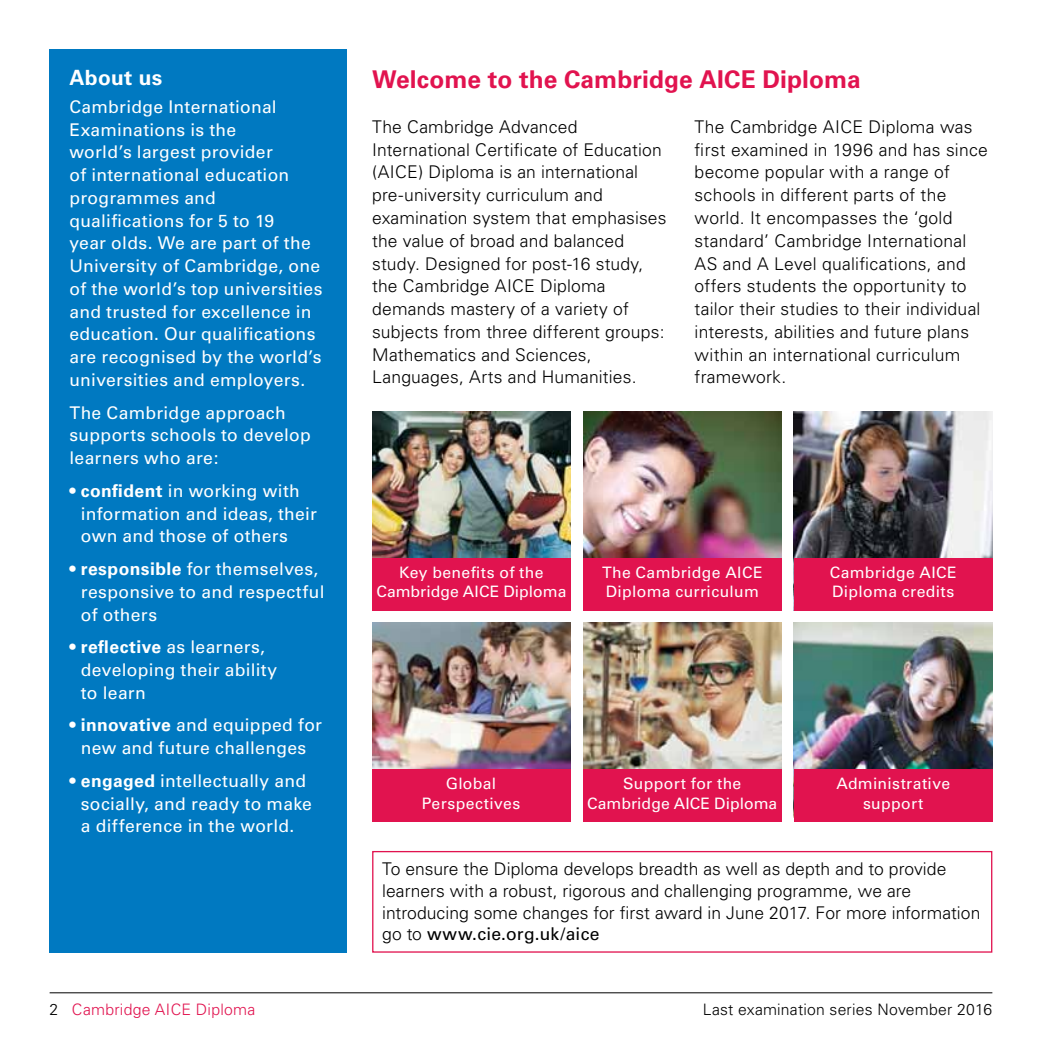
<style>
.page{position:relative;width:1042px;height:1042px;background:#fff}
.page>*{position:absolute;margin:0;border:0;box-sizing:border-box;transform-origin:0 0}
.t1{font:700 24.5px "Univers";color:#e1134f}
.t2{font:700 21px "Univers";letter-spacing:.015em;color:#fff}
.t3{font:300 17.5px/22.8px "Univers";letter-spacing:.01em;color:#000}
.t4{font:17.5px/22.8px "Univers";letter-spacing:.015em;color:#fff}
.t5{font:15.75px/19.2px "Univers";letter-spacing:.02em;color:#fff;text-align:center}
.t6{font:300 15.75px "Univers";letter-spacing:.015em;color:#000}
.t7{font:300 15.75px "Univers";letter-spacing:.02em;color:#e1134f}
.s1{font-weight:700}
.s2{font-weight:400}
.s3{color:#000}
</style>
<div class="page">
<hr style="left:50px;top:992px;width:942px;height:1px;background:#000">
<img style="left:372px;top:623px;width:198px;height:146px">
<img style="left:583px;top:623px;width:198px;height:146px">
<img style="left:794px;top:623px;width:198px;height:146px">
<img style="left:794px;top:412px;width:198px;height:146px">
<div style="left:794px;top:558px;width:198px;height:52px;background:#e1134f"></div>
<img style="left:372px;top:412px;width:198px;height:146px">
<img style="left:583px;top:412px;width:198px;height:146px">
<div style="left:583px;top:558px;width:198px;height:52px;background:#e1134f"></div>
<div style="left:372px;top:558px;width:198px;height:52px;background:#e1134f"></div>
<div style="left:372px;top:769px;width:198px;height:52px;background:#e1134f"></div>
<div style="left:583px;top:769px;width:198px;height:52px;background:#e1134f"></div>
<div style="left:794px;top:769px;width:198px;height:52px;background:#e1134f"></div>
<div style="left:50px;top:50px;width:297px;height:902px;background:#0079c1"></div>
<div style="left:372px;top:851px;width:620px;height:101px;border:1px solid #e1134f"></div>
<p class="t2" style="left:69px;top:66px;width:94px">About us</p>
<h1 class="t1" style="left:372px;top:65px;width:490px">Welcome to the Cambridge AICE Diploma</h1>
<p class="t4" style="left:69px;top:95px;width:255px">Cambridge International<br>Examinations is the<br>world’s largest provider<br>of international education programmes and qualifications for 5 to 19<br>year olds. We are part of the<br>University of Cambridge, one of the world’s top universities and trusted for excellence in education. Our qualifications are recognised by the world’s universities and employers.</p>
<p class="t4" style="left:69px;top:401px;width:243px">The Cambridge approach supports schools to develop learners who are:</p>
<p class="t4" style="left:81px;top:479px;width:238px;text-indent:-11px">• <span class="s1">confident</span> in working with information and ideas, their own and those of others</p>
<p class="t4" style="left:81px;top:557px;width:245px;text-indent:-11px">• <span class="s1">responsible</span> for themselves, responsive to and respectful of others</p>
<p class="t4" style="left:81px;top:636px;width:198px;text-indent:-11px">• <span class="s1">reflective</span> as learners, developing their ability to learn</p>
<p class="t4" style="left:69px;top:714px;width:254px;text-align:center">• <span class="s1">innovative</span> and equipped for new and future challenges</p>
<p class="t4" style="left:81px;top:769px;width:233px;text-indent:-11px">• <span class="s1">engaged</span> intellectually and socially, and ready to make a difference in the world.</p>
<p class="t3" style="left:382px;top:858px;width:600px;line-height:21.9px">To ensure the Diploma develops breadth as well as depth and to provide learners with a robust, rigorous and challenging programme, we are introducing some changes for first award in June 2017. For more information go to <span class="s2">www.cie.org.uk/aice</span></p>
<p class="t3" style="left:372px;top:115px;width:296px">The Cambridge Advanced<br>International Certificate of Education (AICE) Diploma is an international pre-university curriculum and examination system that emphasises the value of broad and balanced study. Designed for post-16 study, the Cambridge AICE Diploma demands mastery of a variety of subjects from three different groups:<br>Mathematics and Sciences,<br>Languages, Arts and Humanities.</p>
<p class="t3" style="left:694px;top:115px;width:295px">The Cambridge AICE Diploma was first examined in 1996 and has since become popular with a range of schools in different parts of the world. It encompasses the ‘gold standard’ Cambridge International<br>AS and A Level qualifications, and offers students the opportunity to tailor their studies to their individual interests, abilities and future plans within an international curriculum framework.</p>
<p class="t5" style="left:376px;top:563px;width:192px">Key benefits of the<br>Cambridge AICE Diploma</p>
<p class="t5" style="left:602px;top:563px;width:162px;text-align:left">The Cambridge AICE<br>Diploma curriculum</p>
<p class="t5" style="left:830px;top:563px;width:129px;text-align:left">Cambridge AICE<br>Diploma credits</p>
<p class="t5" style="left:422px;top:774px;width:100px">Global<br>Perspectives</p>
<p class="t5" style="left:587px;top:774px;width:192px">Support for the<br>Cambridge AICE Diploma</p>
<p class="t5" style="left:836px;top:774px;width:115px">Administrative support</p>
<p class="t7" style="left:50px;top:999px;width:207px"><span class="s3">2</span> Cambridge AICE Diploma</p>
<p class="t6" style="left:703px;top:999px;width:291px">Last examination series November 2016</p>
</div>
